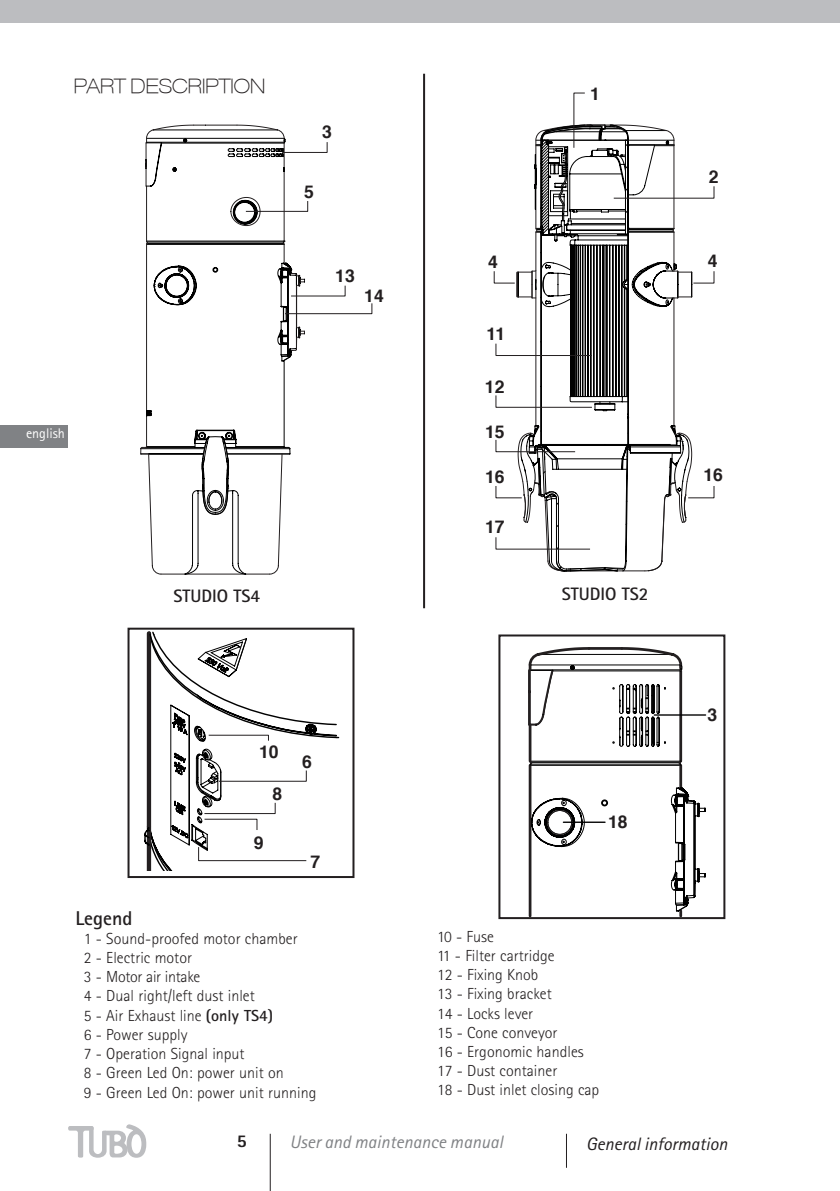
<style>
.page{position:relative;width:840px;height:1191px;background:#fff}
.page>*{position:absolute;margin:0;border:0;box-sizing:border-box;transform-origin:0 0}
.t1{font:100 expanded 20px "Helvetica Neue LT";color:#231f20}
.t2{font:700 20px "Rotis Sans Serif Std";color:#231f20}
.t3{font:italic 18px "Rotis Sans Serif Std";color:#808285}
.t4{font:700 18px "Rotis Sans Serif Std";color:#231f20}
.t5{font:italic 18px "Rotis Sans Serif Std";color:#231f20}
.t6{font:800 18px "Rotis Sans Serif Std";color:#231f20}
.t7{font:700 17.6px "Helvetica";color:#231f20}
.t8{font:300 16px/19.2px "Rotis Sans Serif Std";color:#231f20}
.t9{font:14px "Rotis Sans Serif Std";color:#fff}
.s1{font-weight:700}
</style>
<div class="page">
<div style="left:0;top:425px;width:68px;height:23px;background:#808285"></div>
<div style="left:0;top:0;width:839px;height:23px;background:#bcbdc0"></div>
<svg style="left:528px;top:647px;width:177px;height:269px"></svg>
<hr style="left:563px;top:821px;width:41px;height:2px;background:#000">
<hr style="left:654px;top:714px;width:51px;height:1px;background:#000">
<hr style="left:423px;top:74px;width:2px;height:534px;background:#231f20">
<svg style="left:140px;top:124px;width:232px;height:451px"></svg>
<svg style="left:546px;top:550px;width:117px;height:22px"></svg>
<svg style="left:493px;top:92px;width:221px;height:458px"></svg>
<svg style="left:144px;top:631px;width:193px;height:239px"></svg>
<div style="left:127px;top:627px;width:227px;height:251px;border:2px solid #231f20"></div>
<div style="left:498px;top:634px;width:227px;height:285px;border:2px solid #231f20"></div>
<svg style="left:68px;top:1124px;width:78px;height:33px"></svg>
<hr style="left:269px;top:1133px;width:1px;height:58px;background:#231f20">
<hr style="left:565px;top:1133px;width:1px;height:34px;background:#231f20">
<p class="t1" style="left:74px;top:74px;width:14px">PART</p>
<p class="t1" style="left:130px;top:74px;width:28px">DESCRIPTIO</p>
<p class="t1" style="left:250px;top:74px;width:17px">N</p>
<p class="t7" style="left:322px;top:118px;width:11px">3</p>
<p class="t7" style="left:304px;top:177px;width:11px">5</p>
<p class="t7" style="left:589px;top:79px;width:11px">1</p>
<p class="t7" style="left:708px;top:163px;width:11px">2</p>
<p class="t9" style="left:26px;top:425px;width:40px">english</p>
<p class="t7" style="left:335px;top:262px;width:21px">13</p>
<p class="t7" style="left:364px;top:281px;width:21px">14</p>
<p class="t7" style="left:488px;top:247px;width:11px">4</p>
<p class="t7" style="left:707px;top:247px;width:11px">4</p>
<p class="t7" style="left:486px;top:320px;width:20px">11</p>
<p class="t7" style="left:484px;top:372px;width:21px">12</p>
<p class="t7" style="left:485px;top:417px;width:21px">15</p>
<p class="t7" style="left:485px;top:462px;width:21px">16</p>
<p class="t7" style="left:485px;top:513px;width:21px">17</p>
<p class="t7" style="left:703px;top:461px;width:21px">16</p>
<p class="t4" style="left:173px;top:585px;width:88px">STUDI O TS4</p>
<p class="t4" style="left:561px;top:582px;width:88px">STUDI O TS2</p>
<p class="t7" style="left:259px;top:737px;width:21px">10</p>
<p class="t7" style="left:272px;top:779px;width:11px">8</p>
<p class="t7" style="left:254px;top:828px;width:11px">9</p>
<p class="t7" style="left:302px;top:747px;width:11px">6</p>
<p class="t7" style="left:310px;top:848px;width:11px">7</p>
<p class="t2" style="left:75px;top:905px;width:59px">Legend</p>
<p class="t8" style="left:84px;top:929px;width:234px">1 - Sound-proofed motor chamber<br>2 - Electric motor<br>3 - Motor air intake<br>4 - Dual right/left dust inlet<br>5 - Air Exhaust line <span class="s1">(only TS4)<br></span>6 - Power supply<br>7 - Operation Signal input<br>8 - Green Led On: power unit on<br>9 - Green Led On: power unit running</p>
<p class="t7" style="left:608px;top:807px;width:21px">18</p>
<p class="t8" style="left:437px;top:926px;width:164px">10 - Fuse<br>11 - Filter cartridge<br>12 - Fixing Knob<br>13 - Fixing bracket<br>14 - Locks lever<br>15 - Cone conveyor<br>16 - Ergonomic handles<br>17 - Dust container<br>18 - Dust inlet closing cap</p>
<p class="t7" style="left:707px;top:701px;width:11px">3</p>
<p class="t6" style="left:236px;top:1130px;width:12px">5</p>
<p class="t3" style="left:290px;top:1131px;width:214px">User and maintenance manual</p>
<p class="t5" style="left:585px;top:1132px;width:143px">General information</p>
</div>
